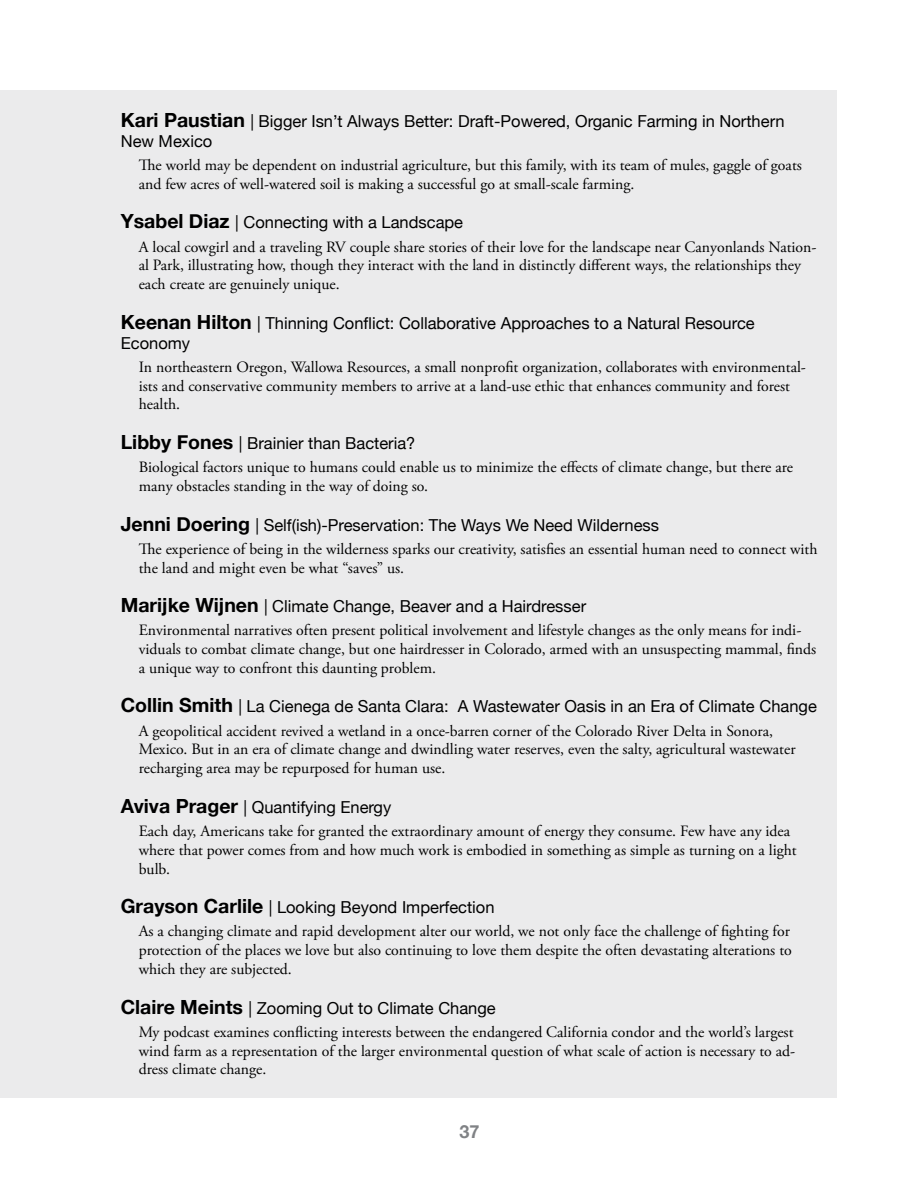
<style>
.page{position:relative;width:918px;height:1188px;background:#fff}
.page>*{position:absolute;margin:0;border:0;box-sizing:border-box;transform-origin:0 0}
.t1{font:700 18px "Helvetica Neue";color:#808285}
.t2{font:16.5px/19.8px "Helvetica Neue";color:#000}
.t3{font:15.75px/18.8px "Adobe Garamond Pro";color:#000}
.s1{font-weight:700;font-size:19.5px}
</style>
<div class="page">
<div style="left:0;top:90px;width:103px;height:1008px;background:#ebebec"></div>
<div style="left:103px;top:90px;width:734px;height:1008px;background:#ebebec"></div>
<p class="t2" style="left:121px;top:111px;width:665px"><span class="s1">Kari Paustian</span> | Bigger Isn’t Always Better: Draft-Powered, Organic Farming in Northern<br>New Mexico</p>
<p class="t3" style="left:139px;top:156px;width:665px">The world may be dependent on industrial agriculture, but this family, with its team of mules, gaggle of goats and few acres of well-watered soil is making a successful go at small-scale farming.</p>
<p class="t2" style="left:121px;top:212px;width:344px"><span class="s1">Ysabel Diaz</span> | Connecting with a Landscape</p>
<p class="t3" style="left:139px;top:238px;width:679px">A local cowgirl and a traveling RV couple share stories of their love for the landscape near Canyonlands Nation&shy;al Park, illustrating how, though they interact with the land in distinctly different ways, the relationships they each create are genuinely unique.</p>
<p class="t2" style="left:121px;top:313px;width:635px"><span class="s1">Keenan Hilton</span> | Thinning Conflict: Collaborative Approaches to a Natural Resource<br>Economy</p>
<p class="t3" style="left:139px;top:358px;width:669px">In northeastern Oregon, Wallowa Resources, a small nonprofit organization, collaborates with environmental&shy;ists and conservative community members to arrive at a land-use ethic that enhances community and forest health.</p>
<p class="t2" style="left:121px;top:433px;width:296px"><span class="s1">Libby Fones</span> | Brainier than Bacteria?</p>
<p class="t3" style="left:139px;top:458px;width:656px">Biological factors unique to humans could enable us to minimize the effects of climate change, but there are many obstacles standing in the way of doing so.</p>
<p class="t2" style="left:121px;top:515px;width:540px"><span class="s1">Jenni Doering</span> | Self(ish)-Preservation: The Ways We Need Wilderness</p>
<p class="t3" style="left:139px;top:540px;width:680px">The experience of being in the wilderness sparks our creativity, satisfies an essential human need to connect with the land and might even be what “saves” us.</p>
<p class="t2" style="left:121px;top:596px;width:467px"><span class="s1">Marijke Wijnen</span> | Climate Change, Beaver and a Hairdresser</p>
<p class="t3" style="left:139px;top:622px;width:679px">Environmental narratives often present political involvement and lifestyle changes as the only means for indi&shy;viduals to combat climate change, but one hairdresser in Colorado, armed with an unsuspecting mammal, finds a unique way to confront this daunting problem.</p>
<p class="t2" style="left:121px;top:696px;width:698px"><span class="s1">Collin Smith</span> | La Cienega de Santa Clara: A Wastewater Oasis in an Era of Climate Change</p>
<p class="t3" style="left:139px;top:722px;width:658px">A geopolitical accident revived a wetland in a once-barren corner of the Colorado River Delta in Sonora,<br>Mexico. But in an era of climate change and dwindling water reserves, even the salty, agricultural wastewater recharging area may be repurposed for human use.</p>
<p class="t2" style="left:121px;top:797px;width:272px"><span class="s1">Aviva Prager</span> | Quantifying Energy</p>
<p class="t3" style="left:139px;top:822px;width:659px">Each day, Americans take for granted the extraordinary amount of energy they consume. Few have any idea where that power comes from and how much work is embodied in something as simple as turning on a light bulb.</p>
<p class="t2" style="left:121px;top:897px;width:375px"><span class="s1">Grayson Carlile</span> | Looking Beyond Imperfection</p>
<p class="t3" style="left:139px;top:923px;width:655px;text-align:justify">As a changing climate and rapid development alter our world, we not only face the challenge of fighting for protection of the places we love but also continuing to love them despite the often devastating alterations to which they are subjected.</p>
<p class="t2" style="left:121px;top:998px;width:377px"><span class="s1">Claire Meints</span> | Zooming Out to Climate Change</p>
<p class="t3" style="left:139px;top:1023px;width:658px;text-align:justify">My podcast examines conflicting interests between the endangered California condor and the world’s largest wind farm as a representation of the larger environmental question of what scale of action is necessary to ad&shy;dress climate change.</p>
<p class="t1" style="left:459px;top:1120px;width:22px">37</p>
</div>
